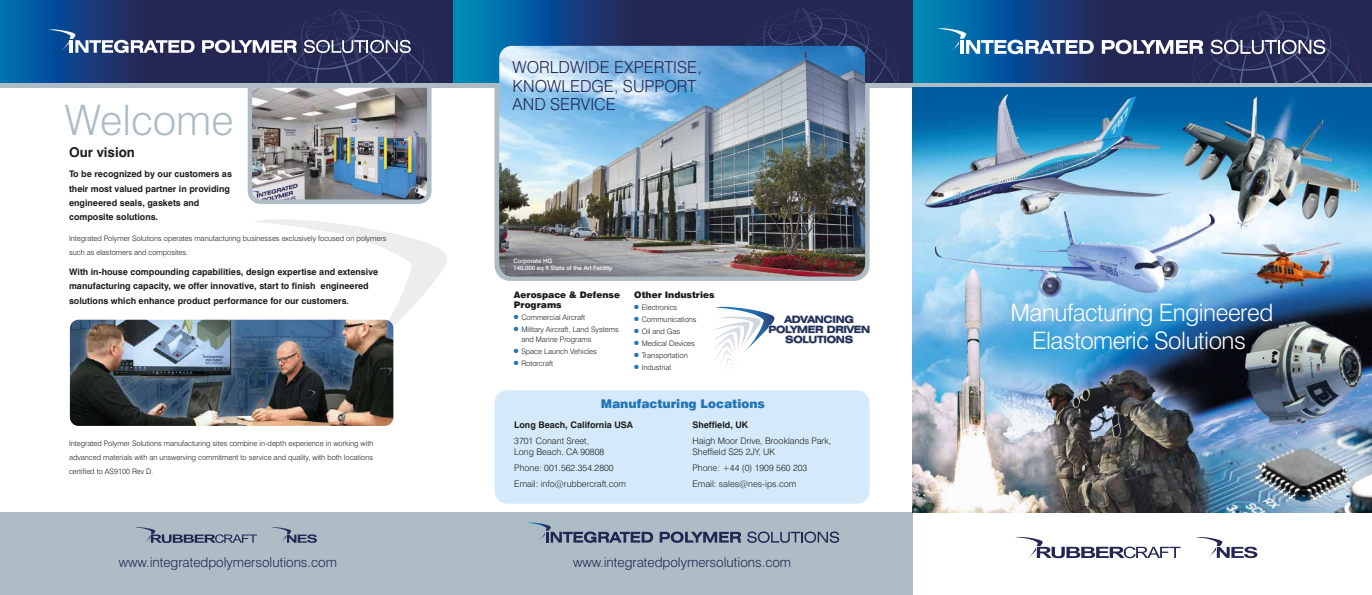
<style>
.page{position:relative;width:1372px;height:595px;background:#fff}
.page>*{position:absolute;margin:0;border:0;box-sizing:border-box;transform-origin:0 0}
.t1{font:300 42px "Swiss 721 BT";color:#aebcc5}
.t2{font:300 24px/27.8px "Swiss 721 BT";letter-spacing:-.02em;color:#fff;text-align:center}
.t3{font:300 16.5px/18.8px "Swiss 721 BT";color:#232752}
.t4{font:300 13.5px "Swiss 721 BT";color:#232652}
.t5{font:700 13.5px "Swiss 721 BT";color:#1d1d1b}
.t6{font:900 12px "Swiss 721 BT";color:#2074b7}
.t7{font:700 expanded 9.9px/10.2px "Swiss 721 BT";letter-spacing:-.025em;color:#232954;text-align:center}
.t8{font:700 9px/14.2px "Swiss 721 BT";color:#1d1d1b}
.t9{font:300 9px/11.2px "Swiss 721 BT";color:#1d1d1b}
.t10{font:900 9px/9.8px "Swiss 721 BT";color:#1d1d1b}
.t11{font:300 7.5px/14.2px "Swiss 721 BT";color:#1d1d1b}
.t12{font:500 6px/6.8px "Swiss 721 BT";color:#fff}
.s1{font-size:7.5px}
.s2{color:#2074b7}
</style>
<div class="page">
<svg style="left:255px;top:219px;width:192px;height:155px"></svg>
<div style="left:494px;top:390px;width:375px;height:113px;background:#d4e9f9;border-radius:13px"></div>
<svg style="left:0;top:0;width:453px;height:83px;background:#163b73"></svg>
<div style="left:0;top:512px;width:912px;height:82px;background:#aebcc5"></div>
<svg style="left:912px;top:0;width:459px;height:83px;background:#104c84"></svg>
<svg style="left:453px;top:0;width:459px;height:83px;background:#13497d"></svg>
<svg style="left:721px;top:7px;width:183px;height:76px;background:#262a55"></svg>
<svg style="left:935px;top:28px;width:158px;height:26px"></svg>
<svg style="left:1101px;top:10px;width:264px;height:73px;background:#343860"></svg>
<svg style="left:527px;top:522px;width:126px;height:20px"></svg>
<svg style="left:659px;top:531px;width:82px;height:11px"></svg>
<svg style="left:747px;top:531px;width:92px;height:11px"></svg>
<div style="left:0;top:83px;width:781px;height:5px;background:#aebcc5"></div>
<div style="left:453px;top:83px;width:461px;height:5px;background:#aebcc5"></div>
<img style="left:912px;top:88px;width:459px;height:424px">
<svg style="left:715px;top:306px;width:154px;height:62px"></svg>
<svg style="left:47px;top:29px;width:147px;height:24px"></svg>
<svg style="left:202px;top:9px;width:238px;height:195px"></svg>
<svg style="left:494px;top:88px;width:375px;height:193px;background:#b0bbc4"></svg>
<img style="left:499px;top:46px;width:366px;height:230px">
<img style="left:70px;top:319px;width:323px;height:106px">
<img style="left:252px;top:88px;width:175px;height:111px">
<svg style="left:272px;top:527px;width:45px;height:16px"></svg>
<svg style="left:135px;top:527px;width:122px;height:16px"></svg>
<svg style="left:1196px;top:537px;width:61px;height:21px"></svg>
<svg style="left:1015px;top:536px;width:165px;height:22px"></svg>
<h1 class="t1" style="left:65px;top:94px;width:170px">Welcome</h1>
<h3 class="t5" style="left:69px;top:144px;width:67px">Our vision</h3>
<p class="t8" style="left:69px;top:167px;width:164px">To be recognized by our customers as their most valued partner in providing engineered seals, gaskets and composite solutions.</p>
<p class="t11" style="left:69px;top:230px;width:319px">Integrated Polymer Solutions operates manufacturing businesses exclusively focused on polymers such as elastomers and composites.</p>
<p class="t8" style="left:69px;top:264px;width:311px">With in-house compounding capabilities, design expertise and extensive manufacturing capacity, we offer innovative, start to finish engineered solutions which enhance product performance for our customers<span class="s1">.</span></p>
<p class="t11" style="left:69px;top:435px;width:306px;text-align:justify">Integrated Polymer Solutions manufacturing sites combine in-depth experience in working with advanced materials with an unswerving commitment to service and quality, with both locations certified to AS9100 Rev D.</p>
<h3 class="t3" style="left:512px;top:57px;width:191px">WORLDWIDE EXPERTISE,<br>KNOWLEDGE, SUPPORT<br>AND SERVICE</h3>
<p class="t12" style="left:513px;top:257px;width:100px">Corporate HQ<br>140,000 sq ft State of the Art Facility</p>
<p class="t10" style="left:514px;top:290px;width:107px">Aerospace &amp; Defense<br>Programs</p>
<p class="t11" style="left:514px;top:310px;width:73px"><span class="s2">●</span> Commercial Aircraft</p>
<p class="t11" style="left:521px;top:324px;width:99px;line-height:9.8px;text-indent:-7px"><span class="s2">●</span> Military Aircraft, Land Systems and Marine Programs</p>
<p class="t11" style="left:514px;top:343px;width:84px"><span class="s2">●</span> Space Launch Vehicles</p>
<p class="t11" style="left:514px;top:355px;width:41px"><span class="s2">●</span> Rotorcraft</p>
<p class="t10" style="left:634px;top:290px;width:82px">Other Industries</p>
<p class="t11" style="left:634px;top:300px;width:45px"><span class="s2">●</span> Electronics</p>
<p class="t11" style="left:634px;top:312px;width:64px"><span class="s2">●</span> Communications</p>
<p class="t11" style="left:634px;top:324px;width:47px"><span class="s2">●</span> Oil and Gas</p>
<p class="t11" style="left:634px;top:336px;width:62px"><span class="s2">●</span> Medical Devices</p>
<p class="t11" style="left:634px;top:348px;width:55px"><span class="s2">●</span> Transportation</p>
<p class="t11" style="left:634px;top:360px;width:38px"><span class="s2">●</span> Industrial</p>
<h3 class="t7" style="left:768px;top:314px;width:103px">ADVANCING<br>POLYMER DRIVEN<br>SOLUTIONS</h3>
<h3 class="t6" style="left:600px;top:396px;width:166px">Manufacturing Locations</h3>
<p class="t8" style="left:692px;top:417px;width:57px">Sheffield, UK</p>
<p class="t9" style="left:692px;top:434px;width:140px">Haigh Moor Drive, Brooklands Park,<br>Sheffield S25 2JY, UK</p>
<p class="t9" style="left:692px;top:459px;width:116px;line-height:15.8px">Phone: +44 (0) 1909 560 203<br>Email: sales@nes-ips.com</p>
<p class="t8" style="left:514px;top:417px;width:120px">Long Beach, California USA</p>
<p class="t9" style="left:514px;top:434px;width:91px">3701 Conant Sreet,<br>Long Beach, CA 90808</p>
<p class="t9" style="left:514px;top:459px;width:113px;line-height:15.8px">Phone: 001.562.354.2800<br>Email: info@rubbercraft.com</p>
<h3 class="t4" style="left:119px;top:553px;width:219px">www.integratedpolymersolutions.com</h3>
<h3 class="t4" style="left:573px;top:553px;width:219px">www.integratedpolymersolutions.com</h3>
<h2 class="t2" style="left:1010px;top:298px;width:264px">Manufacturing Engineered<br>Elastomeric Solutions</h2>
</div>
